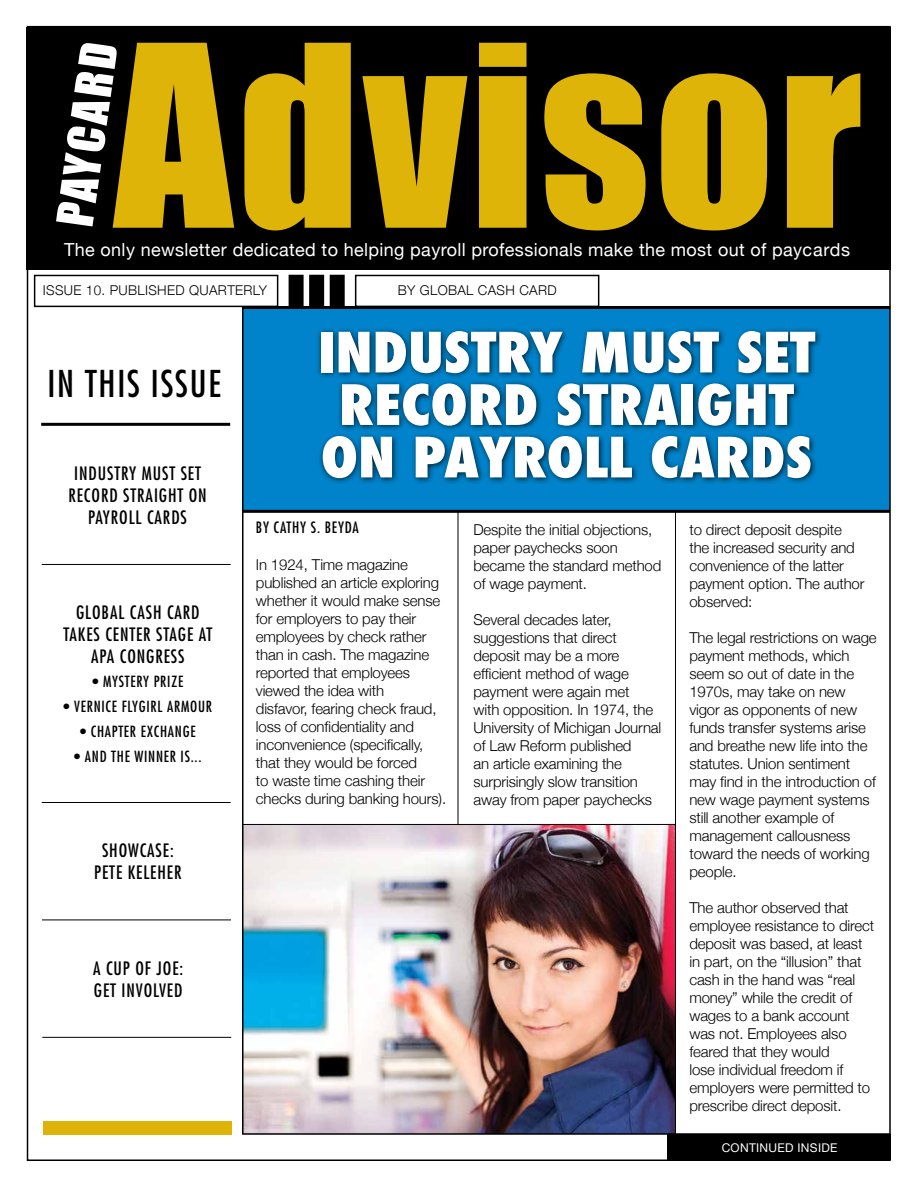
<style>
.page{position:relative;width:918px;height:1188px;background:#fff}
.page>*{position:absolute;margin:0;border:0;box-sizing:border-box;transform-origin:0 0}
.t1{font:234px "Impact";letter-spacing:.02em;color:#deb408}
.t2{font:800 condensed 54px/52.5px "Futura";color:#fff;text-align:center;scale:1.08 1}
.t3{font:46.5px "Impact";color:#fff}
.t4{font:condensed 36px "Futura";letter-spacing:.05em;color:#000}
.t5{font:condensed 18px/21.6px "Futura";letter-spacing:.05em;color:#000;text-align:center}
.t6{font:18px "Helvetica Neue";letter-spacing:.02em;color:#fff}
.t7{font:condensed 15.3px "Futura";letter-spacing:.05em;color:#000}
.t8{font:300 15px/18px "Helvetica Neue";letter-spacing:-.01em;color:#000}
.t9{font:condensed 15px "Futura";letter-spacing:.05em;color:#000}
.t10{font:300 13.5px "Helvetica Neue";letter-spacing:.025em;color:#000}
.t11{font:12px "Helvetica Neue";letter-spacing:.025em;color:#fff}
</style>
<div class="page">
<img style="left:244px;top:825px;width:431px;height:308px">
<div style="left:243px;top:307px;width:647px;height:203px;background:#0083ca"></div>
<hr style="left:242px;top:306px;width:2px;height:828px;background:#000">
<hr style="left:42px;top:802px;width:189px;height:1px;background:#000">
<hr style="left:42px;top:564px;width:189px;height:1px;background:#000">
<hr style="left:42px;top:920px;width:189px;height:1px;background:#000">
<hr style="left:42px;top:1037px;width:189px;height:1px;background:#000">
<div style="left:27px;top:27px;width:864px;height:243px;background:#000"></div>
<div style="left:355px;top:275px;width:244px;height:32px;border:2px solid #000"></div>
<div style="left:34px;top:275px;width:244px;height:32px;border:2px solid #000"></div>
<div style="left:289px;top:275px;width:14px;height:31px;background:#000"></div>
<div style="left:289px;top:275px;width:15px;height:32px;border:2px solid #000"></div>
<div style="left:310px;top:275px;width:13px;height:31px;background:#000"></div>
<div style="left:309px;top:275px;width:15px;height:32px;border:2px solid #000"></div>
<div style="left:330px;top:275px;width:14px;height:31px;background:#000"></div>
<div style="left:330px;top:275px;width:15px;height:32px;border:2px solid #000"></div>
<hr style="left:458px;top:511px;width:1px;height:313px;background:#000">
<hr style="left:675px;top:512px;width:1px;height:622px;background:#000">
<div style="left:43px;top:1121px;width:189px;height:14px;background:#deb408"></div>
<div style="left:316px;top:327px;width:506px;height:158px;background:#000;opacity:.75"></div>
<hr style="left:243px;top:510px;width:647px;height:3px;background:#000">
<div style="left:667px;top:1134px;width:223px;height:26px;background:#000"></div>
<hr style="left:242px;top:1133px;width:648px;height:2px;background:#000">
<hr style="left:41px;top:423px;width:189px;height:3px;background:#000">
<hr style="left:243px;top:306px;width:647px;height:3px;background:#000">
<hr style="left:243px;top:824px;width:432px;height:1px;background:#000">
<h3 class="t3" style="left:46px;top:222px;width:186px;rotate:-82deg">PAYCARD</h3>
<h1 class="t1" style="left:114px;top:-8px;width:750px">Advisor</h1>
<p class="t6" style="left:64px;top:234px;width:788px">The only newsletter dedicated to helping payroll professionals make the most out of paycards</p>
<p class="t10" style="left:43px;top:279px;width:13px">Issue</p>
<p class="t10" style="left:86px;top:279px;width:142px">10. Published quarterl</p>
<p class="t10" style="left:259px;top:279px;width:10px">y</p>
<p class="t10" style="left:398px;top:280px;width:150px">By Global Cash Card</p>
<h3 class="t4" style="left:47px;top:362px;width:175px">IN THIS ISSUE</h3>
<p class="t5" style="left:68px;top:463px;width:140px">INDUSTRY MUST SET<br>RECORD STRAIGHT ON<br>PAYROLL CARDS</p>
<p class="t5" style="left:63px;top:602px;width:150px">GLOBAL CASH CARD<br>TAKES CENTER STAGE AT<br>APA CONGRESS</p>
<p class="t9" style="left:93px;top:673px;width:92px">• MYSTERY PRIZE</p>
<p class="t9" style="left:64px;top:698px;width:150px">• VERNICE FLYGIRL ARMOUR</p>
<p class="t9" style="left:80px;top:722px;width:117px">• CHAPTER EXCHANGE</p>
<p class="t9" style="left:74px;top:747px;width:129px">• AND THE WINNER IS...</p>
<p class="t5" style="left:94px;top:840px;width:89px">SHOWCASE:<br>PETE KELEHER</p>
<p class="t5" style="left:93px;top:957px;width:92px;text-align:left">A CUP OF JOE:<br>GET INVOLVED</p>
<h2 class="t2" style="left:318px;top:327px;width:462px">INDUSTRY MUST SET<br>RECORD STRAIGHT<br>ON PAYROLL CARDS</h2>
<p class="t7" style="left:256px;top:518px;width:101px">BY CATHY S. BEYDA</p>
<p class="t8" style="left:256px;top:554px;width:192px">In 1924, Time magazine published an article exploring whether it would make sense for employers to pay their employees by check rather than in cash. The magazine reported that employees viewed the idea with<br>disfavor, fearing check fraud, loss of confidentiality and inconvenience (specifically, that they would be forced<br>to waste time cashing their checks during banking hours).</p>
<p class="t8" style="left:473px;top:520px;width:189px">Despite the initial objections, paper paychecks soon became the standard method of wage payment.</p>
<p class="t8" style="left:473px;top:610px;width:189px">Several decades later, suggestions that direct deposit may be a more efficient method of wage payment were again met<br>with opposition. In 1974, the<br>University of Michigan Journal of Law Reform published<br>an article examining the surprisingly slow transition away from paper paychecks</p>
<p class="t8" style="left:689px;top:520px;width:177px">to direct deposit despite the increased security and convenience of the latter payment option. The author observed:</p>
<p class="t8" style="left:689px;top:628px;width:189px">The legal restrictions on wage payment methods, which seem so out of date in the<br>1970s, may take on new vigor as opponents of new funds transfer systems arise and breathe new life into the statutes. Union sentiment may find in the introduction of new wage payment systems still another example of management callousness toward the needs of working people.</p>
<p class="t8" style="left:689px;top:898px;width:186px">The author observed that employee resistance to direct deposit was based, at least in part, on the “illusion” that cash in the hand was “real money” while the credit of wages to a bank account was not. Employees also feared that they would<br>lose individual freedom if employers were permitted to prescribe direct deposit.</p>
<p class="t11" style="left:722px;top:1138px;width:117px">Continued inside</p>
</div>
